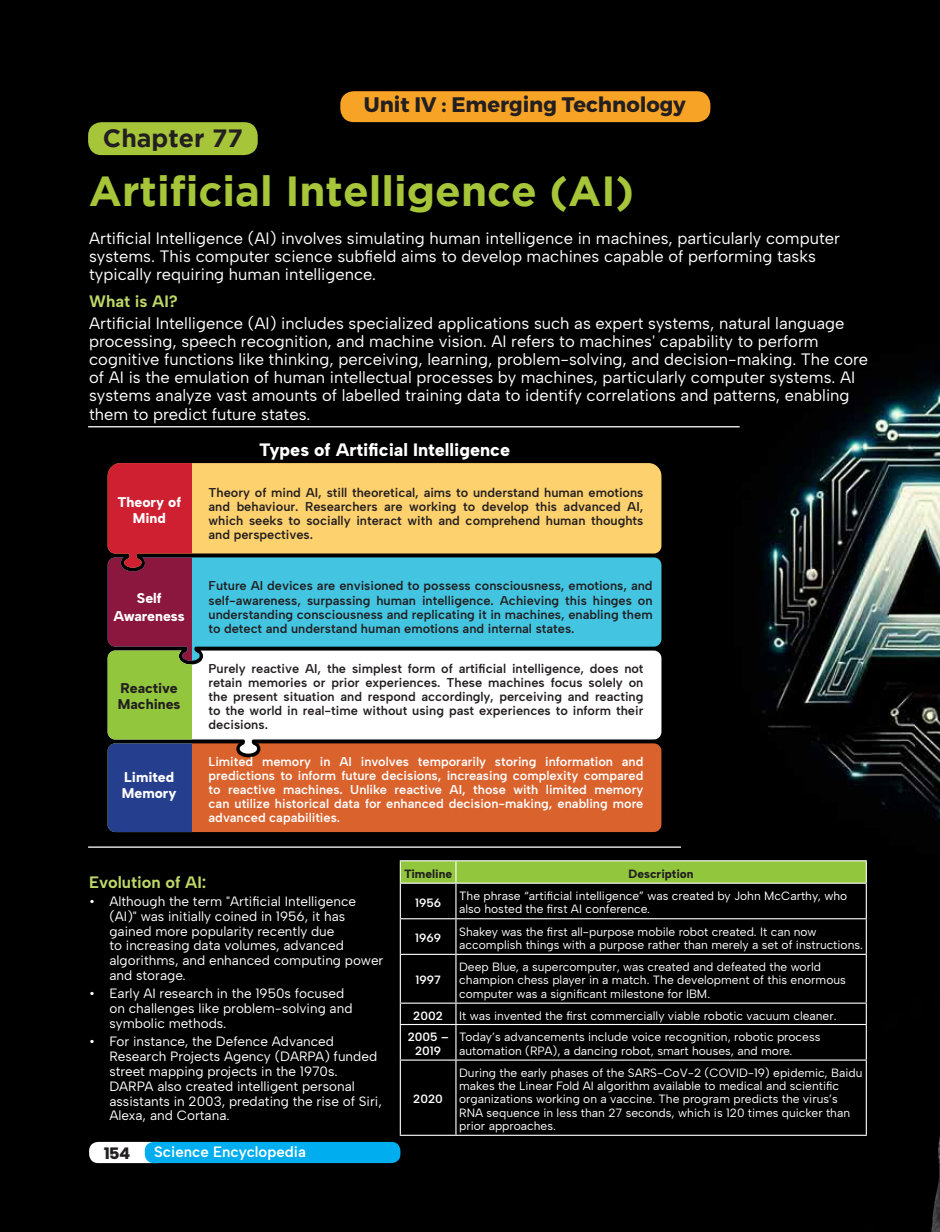
<style>
.page{position:relative;width:940px;height:1232px;background:#fff}
.page>*{position:absolute;margin:0;border:0;box-sizing:border-box;transform-origin:0 0}
.t1{font:700 42px "Gotham";color:#a6c539}
.t2{font:700 24.9px "Gotham";color:#231f20}
.t3{font:700 21px "Montserrat";color:#231f20}
.Paragraph_new{font:800 18px "Albert Sans";color:#fff}
.Paragraph_new-2{font:16.5px/18.1px "Albert Sans";color:#fff}
.Paragraph_new-3{font:700 16.5px "Albert Sans";color:#bed867}
.Paragraph_Style_2{font:900 16.5px "Albert Sans";color:#231f20}
.Paragraph_Style_2-2{font:600 15px "Albert Sans";color:#fff}
.Paragraph_new-4{font:800 14.1px/15.5px "Albert Sans";color:#fff;text-align:center}
.Paragraph_new-5{font:800 14.1px/15.5px "Albert Sans";color:#231f20}
.t4{font:13.5px/14.9px "Albert Sans";color:#fff}
.Paragraph_new-6{font:600 12.75px/14.1px "Albert Sans";color:#231f20;text-align:justify}
.Paragraph_new-7{font:600 12.75px/14.1px "Albert Sans";color:#fff;text-align:justify}
.Paragraph_new-8{font:12px/13.2px "Albert Sans";color:#fff}
.Paragraph_new-9{font:600 12px/13.2px "Albert Sans";color:#fff;text-align:center}
.Paragraph_new-10{font:800 12px "Albert Sans";color:#231f20}
</style>
<div class="page">
<div style="left:0;top:0;width:940px;height:1231px;background:#000"></div>
<div style="left:88px;top:122px;width:170px;height:33px;background:#a6c539;border-radius:13px"></div>
<svg style="left:192px;top:660px;width:469px;height:83px"></svg>
<div style="left:108px;top:650px;width:84px;height:94px;background:#92c73d"></div>
<div style="left:192px;top:463px;width:469px;height:94px;background:#fed16f"></div>
<div style="left:108px;top:463px;width:84px;height:104px;background:#cf2031"></div>
<div style="left:192px;top:743px;width:469px;height:89px;background:#da622d"></div>
<div style="left:108px;top:743px;width:84px;height:89px;background:#253f8e"></div>
<svg style="left:192px;top:557px;width:469px;height:103px;background:#50c1da"></svg>
<svg style="left:108px;top:557px;width:84px;height:103px;background:#84243b"></svg>
<hr style="left:88px;top:426px;width:651px;height:1px;background:#fff">
<hr style="left:88px;top:846px;width:593px;height:1px;background:#fff">
<svg style="left:400px;top:860px;width:460px;height:22px;background:#96c847"></svg>
<hr style="left:400px;top:882px;width:56px;height:1px;background:#fff">
<hr style="left:456px;top:882px;width:411px;height:1px;background:#fff">
<hr style="left:400px;top:883px;width:1px;height:35px;background:#fff">
<hr style="left:455px;top:883px;width:1px;height:35px;background:#fff">
<hr style="left:400px;top:918px;width:56px;height:1px;background:#fff">
<hr style="left:400px;top:919px;width:1px;height:34px;background:#fff">
<hr style="left:456px;top:918px;width:411px;height:1px;background:#fff">
<hr style="left:455px;top:919px;width:1px;height:34px;background:#fff">
<hr style="left:400px;top:953px;width:56px;height:1px;background:#fff">
<hr style="left:400px;top:954px;width:1px;height:48px;background:#fff">
<hr style="left:456px;top:953px;width:411px;height:1px;background:#fff">
<hr style="left:455px;top:954px;width:1px;height:48px;background:#fff">
<hr style="left:400px;top:1002px;width:56px;height:1px;background:#fff">
<svg style="left:400px;top:1003px;width:1px;height:20px"></svg>
<hr style="left:456px;top:1002px;width:411px;height:1px;background:#fff">
<svg style="left:455px;top:1003px;width:1px;height:20px"></svg>
<hr style="left:400px;top:1023px;width:56px;height:1px;background:#fff">
<hr style="left:400px;top:1024px;width:1px;height:35px;background:#fff">
<hr style="left:456px;top:1023px;width:411px;height:1px;background:#fff">
<hr style="left:455px;top:1024px;width:1px;height:35px;background:#fff">
<hr style="left:400px;top:1059px;width:56px;height:1px;background:#fff">
<hr style="left:400px;top:1060px;width:1px;height:74px;background:#fff">
<hr style="left:456px;top:1059px;width:411px;height:1px;background:#fff">
<hr style="left:455px;top:1060px;width:1px;height:74px;background:#fff">
<hr style="left:400px;top:1134px;width:56px;height:1px;background:#fff">
<hr style="left:456px;top:1134px;width:411px;height:1px;background:#fff">
<div style="left:89px;top:1141px;width:77px;height:21px;background:#fff;border-radius:9px"></div>
<div style="left:145px;top:1141px;width:255px;height:21px;background:#00aeef;border-radius:9px"></div>
<div style="left:860px;top:791px;width:80px;height:440px;background:#000"></div>
<div style="left:340px;top:91px;width:370px;height:31px;background:#f6a326;border-radius:14px"></div>
<p class="t2" style="left:103px;top:124px;width:141px">Chapter 77</p>
<p class="t3" style="left:364px;top:91px;width:323px">Unit IV : Emerging Technology</p>
<p class="t1" style="left:89px;top:167px;width:547px">Artificial Intelligence (AI)</p>
<p class="Paragraph_new-2" style="left:89px;top:229px;width:752px">Artificial Intelligence (AI) involves simulating human intelligence in machines, particularly computer systems. This computer science subfield aims to develop machines capable of performing tasks typically requiring human intelligence.</p>
<p class="Paragraph_new-3" style="left:89px;top:291px;width:90px">What is AI?</p>
<p class="Paragraph_new-2" style="left:89px;top:314px;width:780px">Artificial Intelligence (AI) includes specialized applications such as expert systems, natural language processing, speech recognition, and machine vision. AI refers to machines' capability to perform cognitive functions like thinking, perceiving, learning, problem-solving, and decision-making. The core of AI is the emulation of human intellectual processes by machines, particularly computer systems. AI systems analyze vast amounts of labelled training data to identify correlations and patterns, enabling them to predict future states.</p>
<p class="Paragraph_new-4" style="left:117px;top:494px;width:65px">Theory of<br>Mind</p>
<p class="Paragraph_new-4" style="left:137px;top:590px;width:26px">Self</p>
<p class="Paragraph_new-4" style="left:114px;top:608px;width:73px">Awareness</p>
<p class="Paragraph_new-5" style="left:118px;top:680px;width:64px">Reactive<br>Machines</p>
<p class="Paragraph_new-4" style="left:122px;top:769px;width:56px;text-align:left">Limited<br>Memory</p>
<p class="Paragraph_new" style="left:259px;top:439px;width:253px">Types of Artificial Intelligence</p>
<p class="Paragraph_new-6" style="left:208px;top:485px;width:436px">Theory of mind AI, still theoretical, aims to understand human emotions and behaviour. Researchers are working to develop this advanced AI, which seeks to socially interact with and comprehend human thoughts and perspectives.</p>
<p class="Paragraph_new-6" style="left:208px;top:579px;width:445px">Future AI devices are envisioned to possess consciousness, emotions, and self-awareness, surpassing human intelligence. Achieving this hinges on understanding consciousness and replicating it in machines, enabling them to detect and understand human emotions and internal states.</p>
<p class="Paragraph_new-6" style="left:208px;top:661px;width:436px">Purely reactive AI, the simplest form of artificial intelligence, does not retain memories or prior experiences. These machines focus solely on the present situation and respond accordingly, perceiving and reacting to the world in real-time without using past experiences to inform their decisions.</p>
<p class="Paragraph_new-7" style="left:208px;top:754px;width:436px">Limited memory in AI involves temporarily storing information and predictions to inform future decisions, increasing complexity compared to reactive machines. Unlike reactive AI, those with limited memory can utilize historical data for enhanced decision-making, enabling more advanced capabilities.</p>
<p class="Paragraph_new-3" style="left:89px;top:871px;width:119px">Evolution of AI:</p>
<p class="t4" style="left:109px;top:893px;width:275px;text-indent:-20px">• Although the term "Artificial Intelligence (AI)" was initially coined in 1956, it has gained more popularity recently due<br>to increasing data volumes, advanced algorithms, and enhanced computing power and storage.</p>
<p class="t4" style="left:109px;top:986px;width:245px;text-indent:-20px">• Early AI research in the 1950s focused on challenges like problem-solving and symbolic methods.</p>
<p class="t4" style="left:109px;top:1033px;width:274px;text-indent:-20px">• For instance, the Defence Advanced Research Projects Agency (DARPA) funded street mapping projects in the 1970s.<br>DARPA also created intelligent personal assistants in 2003, predating the rise of Siri, Alexa, and Cortana.</p>
<p class="Paragraph_Style_2" style="left:104px;top:1142px;width:28px">154</p>
<p class="Paragraph_Style_2-2" style="left:154px;top:1142px;width:153px">Science Encyclopedia</p>
<p class="Paragraph_new-10" style="left:404px;top:866px;width:50px">Timeline</p>
<p class="Paragraph_new-10" style="left:628px;top:866px;width:67px">Description</p>
<p class="Paragraph_new-9" style="left:415px;top:895px;width:28px">1956</p>
<p class="Paragraph_new-8" style="left:459px;top:889px;width:389px">The phrase “artificial intelligence” was created by John McCarthy, who also hosted the first AI conference.</p>
<p class="Paragraph_new-9" style="left:415px;top:931px;width:27px">1969</p>
<p class="Paragraph_new-8" style="left:459px;top:924px;width:405px">Shakey was the first all-purpose mobile robot created. It can now accomplish things with a purpose rather than merely a set of instructions.</p>
<p class="Paragraph_new-9" style="left:415px;top:973px;width:27px">1997</p>
<p class="Paragraph_new-8" style="left:459px;top:960px;width:388px">Deep Blue, a supercomputer, was created and defeated the world champion chess player in a match. The development of this enormous computer was a significant milestone for IBM.</p>
<p class="Paragraph_new-9" style="left:413px;top:1008px;width:31px">2002</p>
<p class="Paragraph_new-8" style="left:459px;top:1008px;width:379px">It was invented the first commercially viable robotic vacuum cleaner.</p>
<p class="Paragraph_new-9" style="left:408px;top:1030px;width:42px">2005 –<br>2019</p>
<p class="Paragraph_new-8" style="left:459px;top:1030px;width:363px">Today’s advancements include voice recognition, robotic process automation (RPA), a dancing robot, smart houses, and more.</p>
<p class="Paragraph_new-9" style="left:413px;top:1092px;width:31px">2020</p>
<p class="Paragraph_new-8" style="left:459px;top:1066px;width:405px">During the early phases of the SARS-CoV-2 (COVID-19) epidemic, Baidu makes the Linear Fold AI algorithm available to medical and scientific organizations working on a vaccine. The program predicts the virus’s RNA sequence in less than 27 seconds, which is 120 times quicker than prior approaches.</p>
</div>
